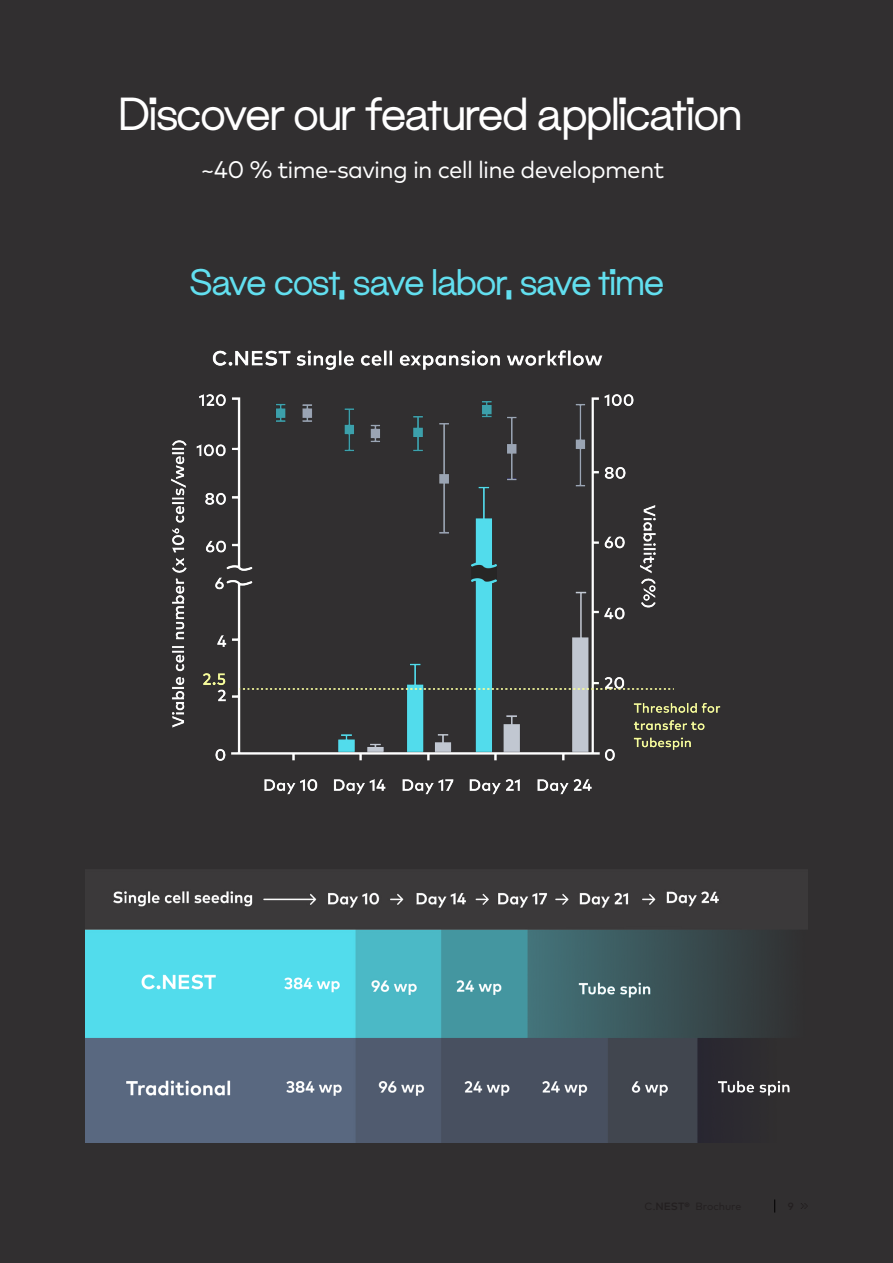
<style>
.page{position:relative;width:893px;height:1263px;background:#312f30}
.page>*{position:absolute;margin:0;border:0;box-sizing:border-box;transform-origin:0 0}
.Slogan{font:45px "Maxeville";letter-spacing:-.04em;color:#fff}
.Slogan-2{font:36px "Maxeville";letter-spacing:-.05em;color:#62dfef}
.Slogan-3{font:24px "Mark Pro";letter-spacing:-.03em;color:#fff}
</style>
<div class="page">
<img style="left:171px;top:350px;width:550px;height:445px">
<img style="left:85px;top:891px;width:705px;height:251px">
<svg style="left:774px;top:1199px;width:1px;height:13px"></svg>
<p class="Slogan" style="left:119px;top:84px;width:625px">Discover our featured application</p>
<p class="Slogan-3" style="left:201px;top:152px;width:465px">~40 % time-saving in cell line development</p>
<p class="Slogan-2" style="left:189px;top:258px;width:477px">Save cost, save labor, save time</p>
</div>
